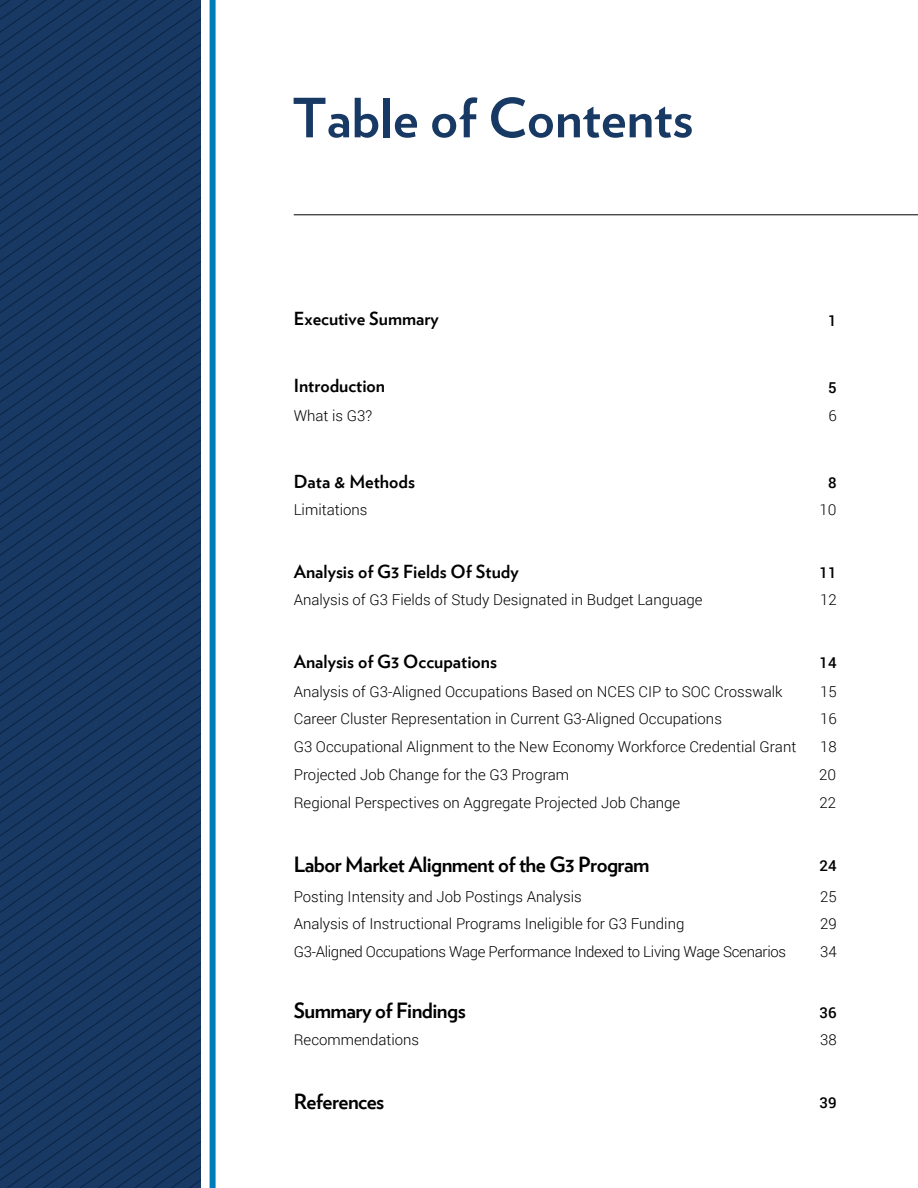
<style>
.page{position:relative;width:918px;height:1188px;background:#fff}
.page>*{position:absolute;margin:0;border:0;box-sizing:border-box;transform-origin:0 0}
.t1{font:700 54px "Verlag";color:#173963}
.t2{font:700 21px "Verlag";letter-spacing:-.025em;color:#000}
.t3{font:700 18px "Verlag";color:#000}
.t4{font:300 15px "Roboto";color:#000}
.t5{font:300 15px "Roboto";letter-spacing:-.02em;color:#000}
.t6{font:500 15px "Roboto";color:#000}
</style>
<div class="page">
<hr style="left:294px;top:214px;width:624px;height:1px;background:#000">
<div style="left:0;top:0;width:200px;height:1188px;background:#173963"></div>
<div style="left:210px;top:0;width:6px;height:1188px;background:#007cba"></div>
<h1 class="t1" style="left:292px;top:75px;width:403px">Table of Contents</h1>
<p class="t3" style="left:294px;top:304px;width:147px">Executive Summary</p>
<p class="t6" style="left:828px;top:310px;width:10px">1</p>
<p class="t3" style="left:294px;top:372px;width:93px">Introduction</p>
<p class="t6" style="left:828px;top:377px;width:10px">5</p>
<p class="t4" style="left:294px;top:405px;width:80px">What is G3?</p>
<p class="t4" style="left:828px;top:405px;width:10px">6</p>
<p class="t3" style="left:294px;top:467px;width:123px">Data &amp; Methods</p>
<p class="t6" style="left:828px;top:473px;width:10px">8</p>
<p class="t4" style="left:294px;top:500px;width:75px">Limitations</p>
<p class="t4" style="left:820px;top:500px;width:19px">10</p>
<p class="t3" style="left:294px;top:557px;width:226px">Analysis of G3 Fields Of Study</p>
<p class="t6" style="left:820px;top:563px;width:19px">11</p>
<p class="t4" style="left:294px;top:590px;width:410px">Analysis of G3 Fields of Study Designated in Budget Language</p>
<p class="t4" style="left:820px;top:590px;width:18px">12</p>
<p class="t3" style="left:294px;top:647px;width:205px">Analysis of G3 Occupations</p>
<p class="t6" style="left:820px;top:652px;width:19px">14</p>
<p class="t4" style="left:294px;top:681px;width:490px">Analysis of G3-Aligned Occupations Based on NCES CIP to SOC Crosswalk</p>
<p class="t4" style="left:820px;top:681px;width:18px">15</p>
<p class="t4" style="left:294px;top:709px;width:430px">Career Cluster Representation in Current G3-Aligned Occupations</p>
<p class="t4" style="left:820px;top:709px;width:18px">16</p>
<p class="t4" style="left:294px;top:737px;width:504px">G3 Occupational Alignment to the New Economy Workforce Credential Grant</p>
<p class="t4" style="left:820px;top:737px;width:18px">18</p>
<p class="t4" style="left:294px;top:765px;width:277px">Projected Job Change for the G3 Program</p>
<p class="t4" style="left:819px;top:765px;width:19px">20</p>
<p class="t4" style="left:294px;top:792px;width:388px">Regional Perspectives on Aggregate Projected Job Change</p>
<p class="t4" style="left:819px;top:792px;width:18px">22</p>
<h2 class="t2" style="left:294px;top:848px;width:357px">Labor Market Alignment of the G3 Program</h2>
<p class="t6" style="left:820px;top:855px;width:19px">24</p>
<p class="t4" style="left:294px;top:886px;width:290px">Posting Intensity and Job Postings Analysis</p>
<p class="t4" style="left:820px;top:886px;width:18px">25</p>
<p class="t4" style="left:294px;top:914px;width:392px">Analysis of Instructional Programs Ineligible for G3 Funding</p>
<p class="t4" style="left:820px;top:914px;width:18px">29</p>
<p class="t5" style="left:294px;top:941px;width:494px">G3-Aligned Occupations Wage Performance Indexed to Living Wage Scenarios</p>
<p class="t4" style="left:820px;top:941px;width:18px">34</p>
<h2 class="t2" style="left:294px;top:994px;width:174px">Summary of Findings</h2>
<p class="t6" style="left:820px;top:1002px;width:19px">36</p>
<p class="t4" style="left:294px;top:1029px;width:127px">Recommendations</p>
<p class="t4" style="left:820px;top:1029px;width:18px">38</p>
<h2 class="t2" style="left:294px;top:1085px;width:92px">References</h2>
<p class="t6" style="left:820px;top:1092px;width:19px">39</p>
</div>
